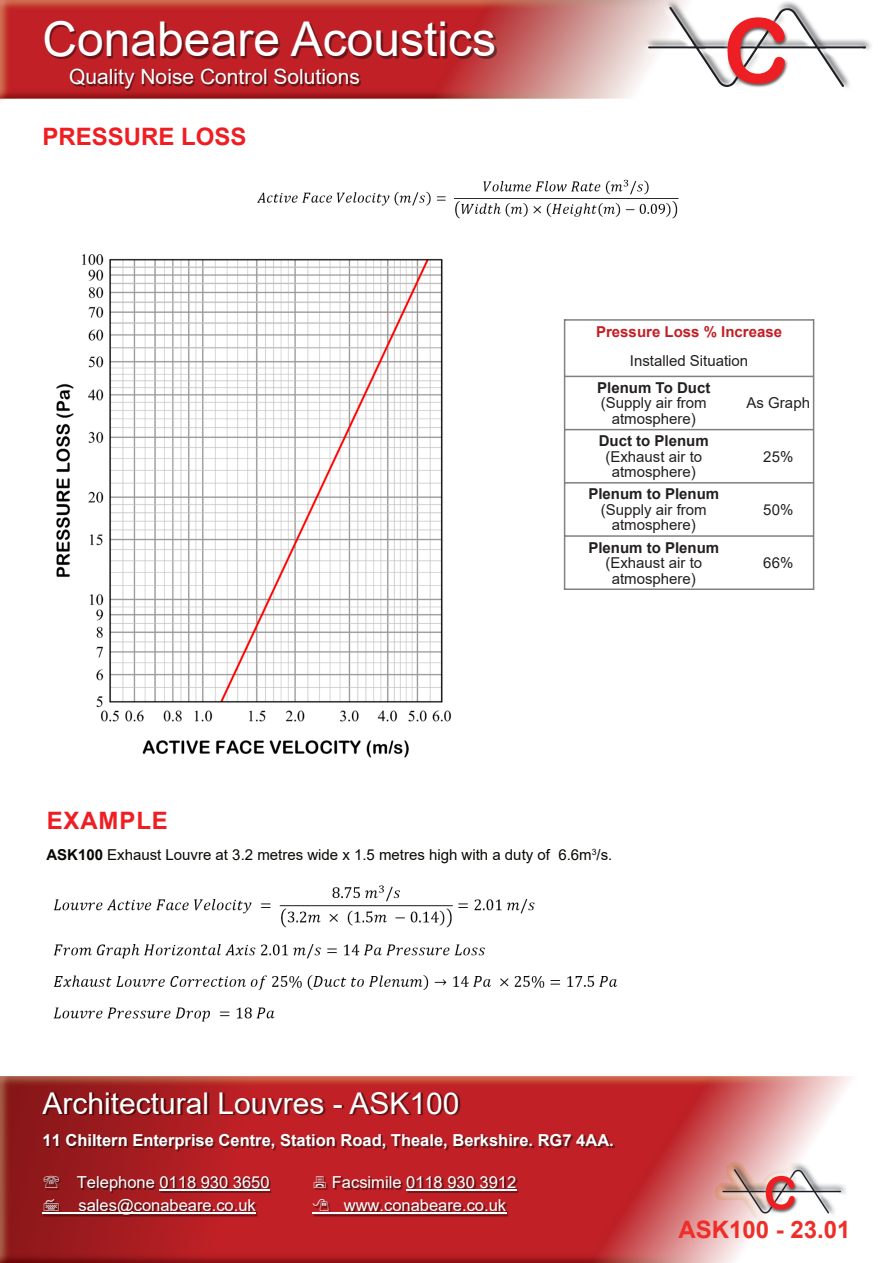
<style>
.page{position:relative;width:893px;height:1263px;background:#fff}
.page>*{position:absolute;margin:0;border:0;box-sizing:border-box;transform-origin:0 0}
.t1{font:48px "Arial";color:#fff}
.t2{font:30px "Arial";color:#fff}
.t3{font:700 24px "Arial";color:#ee2e28}
.t4{font:700 24px "Arial";color:#ee1e23}
.t5{font:700 24px "Arial";letter-spacing:.035em;color:#ee1e23}
.t6{font:21px "Arial";color:#fff}
.t7{font:16.5px "Arial";color:#fff}
.t8{font:700 16.5px "Arial";color:#fff}
.t9{font:15px/15.5px "Arial";color:#231f20;text-align:center}
.t10{font:15px "Arial";color:#080704}
.t11{font:700 15px "Arial";color:#231f20}
.t12{font:700 15px "Arial";color:#c12025}
.s1{font-weight:700}
</style>
<div class="page">
<img style="left:0;top:0;width:640px;height:101px">
<img style="left:0;top:1077px;width:851px;height:186px">
<img style="left:44px;top:1135px;width:571px;height:81px">
<hr style="left:159px;top:1189px;width:111px;height:1px;background:#fff">
<hr style="left:406px;top:1189px;width:110px;height:1px;background:#fff">
<hr style="left:60px;top:1212px;width:196px;height:2px;background:#fff">
<hr style="left:330px;top:1212px;width:176px;height:2px;background:#fff">
<img style="left:46px;top:22px;width:451px;height:37px">
<img style="left:71px;top:70px;width:290px;height:21px">
<img style="left:640px;top:0;width:231px;height:88px">
<img style="left:716px;top:1162px;width:131px;height:58px">
<hr style="left:564px;top:319px;width:1px;height:271px;background:#818080">
<hr style="left:813px;top:319px;width:1px;height:271px;background:#818080">
<hr style="left:565px;top:319px;width:249px;height:2px;background:#818080">
<hr style="left:565px;top:376px;width:249px;height:1px;background:#818080">
<hr style="left:565px;top:429px;width:249px;height:1px;background:#818080">
<hr style="left:565px;top:482px;width:249px;height:2px;background:#818080">
<hr style="left:565px;top:535px;width:249px;height:2px;background:#818080">
<hr style="left:565px;top:588px;width:249px;height:2px;background:#818080">
<img style="left:56px;top:254px;width:396px;height:504px">
<img style="left:257px;top:179px;width:422px;height:40px">
<img style="left:53px;top:885px;width:565px;height:137px">
<svg style="left:44px;top:1175px;width:15px;height:12px"></svg>
<svg style="left:314px;top:1175px;width:12px;height:12px"></svg>
<svg style="left:43px;top:1198px;width:17px;height:16px"></svg>
<svg style="left:313px;top:1198px;width:17px;height:16px"></svg>
<h1 class="t1" style="left:43px;top:21px;width:455px">Conabeare Acoustics</h1>
<h3 class="t6" style="left:69px;top:69px;width:292px">Quality Noise Control Solutions</h3>
<h3 class="t4" style="left:43px;top:127px;width:206px">PRESSURE LOSS</h3>
<p class="t12" style="left:596px;top:326px;width:187px">Pressure Loss % Increase</p>
<p class="t9" style="left:630px;top:354px;width:120px">Installed Situation</p>
<p class="t11" style="left:597px;top:382px;width:115px">Plenum To Duct</p>
<p class="t9" style="left:601px;top:397px;width:107px">(Supply air from atmosphere)</p>
<p class="t9" style="left:747px;top:397px;width:65px">As Graph</p>
<p class="t11" style="left:599px;top:435px;width:111px">Duct to Plenum</p>
<p class="t9" style="left:605px;top:450px;width:98px">(Exhaust air to atmosphere)</p>
<p class="t9" style="left:763px;top:450px;width:32px">25%</p>
<p class="t11" style="left:588px;top:488px;width:132px">Plenum to Plenum</p>
<p class="t9" style="left:601px;top:503px;width:107px">(Supply air from atmosphere)</p>
<p class="t9" style="left:763px;top:503px;width:32px">50%</p>
<p class="t11" style="left:588px;top:542px;width:132px">Plenum to Plenum</p>
<p class="t9" style="left:605px;top:556px;width:98px">(Exhaust air to atmosphere)</p>
<p class="t9" style="left:763px;top:556px;width:32px">66%</p>
<h3 class="t5" style="left:47px;top:811px;width:123px">EXAMPLE</h3>
<p class="t10" style="left:46px;top:849px;width:567px"><span class="s1">ASK100</span> Exhaust Louvre at 3.2 metres wide x 1.5 metres high with a duty of 6.6m<sup>3</sup>/s.</p>
<h2 class="t2" style="left:43px;top:1092px;width:418px">Architectural Louvres - ASK100</h2>
<p class="t8" style="left:43px;top:1134px;width:573px">11 Chiltern Enterprise Centre, Station Road, Theale, Berkshire. RG7 4AA.</p>
<p class="t7" style="left:77px;top:1175px;width:194px">Telephone 0118 930 3650</p>
<p class="t7" style="left:332px;top:1175px;width:186px">Facsimile 0118 930 3912</p>
<p class="t7" style="left:79px;top:1199px;width:179px">sales@conabeare.co.uk</p>
<p class="t7" style="left:344px;top:1199px;width:164px">www.conabeare.co.uk</p>
<h3 class="t3" style="left:678px;top:1220px;width:174px">ASK100 - 23.01</h3>
</div>
